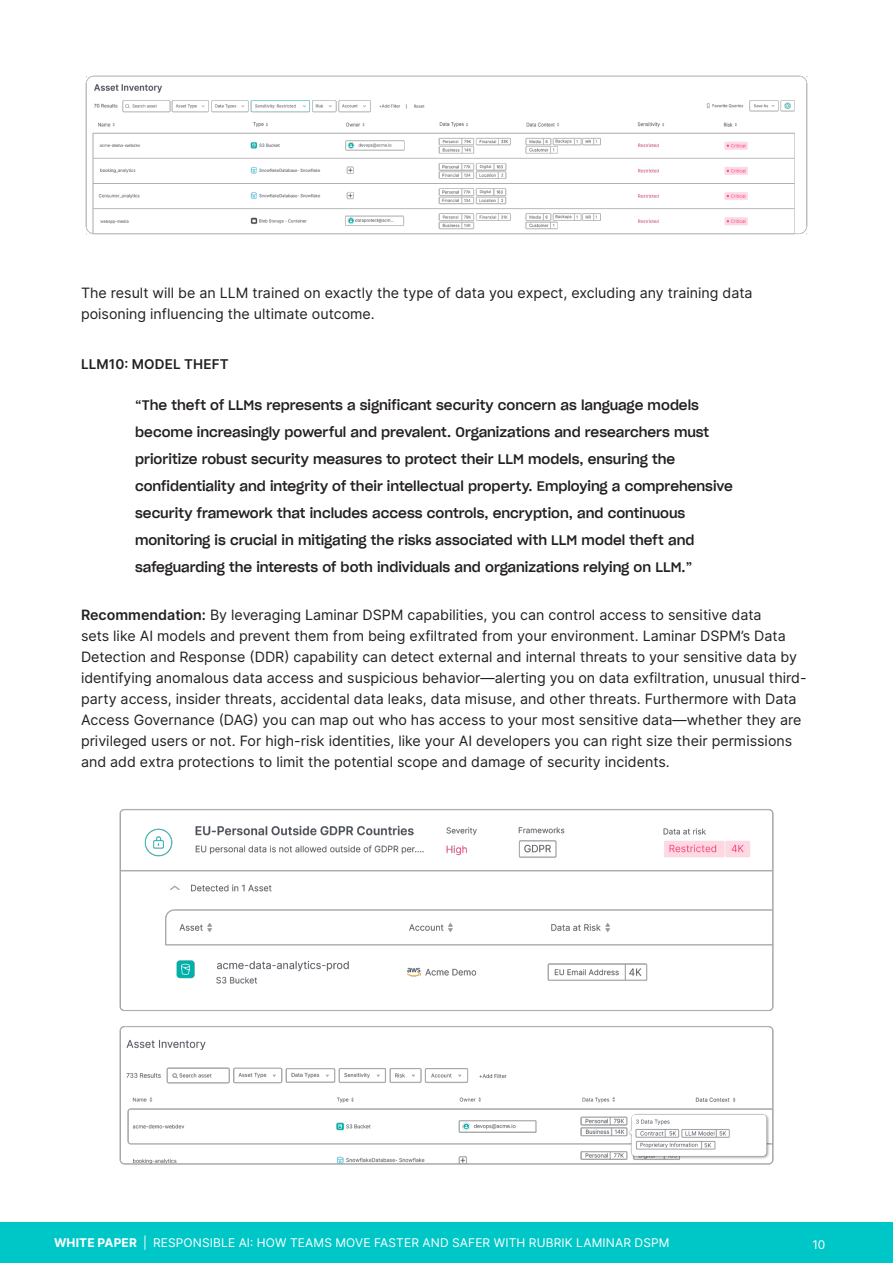
<style>
.page{position:relative;width:893px;height:1263px;background:#fff}
.page>*{position:absolute;margin:0;border:0;box-sizing:border-box;transform-origin:0 0}
.txt_nested_semi_bold{font:14.25px/21px "Inter";color:#231f20}
.txt{font:14.25px/21px "Inter";color:#231f20}
.quote{font:13.5px/27px "Sharp Grotesk Medium 20";color:#231f20}
.H4_X-TOC{font:600 13.5px "Inter";letter-spacing:.01em;color:#231f20}
.t1{font:12px "Inter";letter-spacing:.01em;color:#fff}
.t2{font:700 12px "Inter";color:#fff}
.s1{font-weight:600}
.s2{font-weight:700}
</style>
<div class="page">
<div style="left:0;top:1222px;width:893px;height:41px;background:#00c7c7"></div>
<img style="left:85px;top:75px;width:723px;height:160px">
<img style="left:119px;top:809px;width:655px;height:356px">
<p class="txt" style="left:81px;top:282px;width:673px">The result will be an LLM trained on exactly the type of data you expect, excluding any training data poisoning influencing the ultimate outcome.</p>
<p class="H4_X-TOC" style="left:81px;top:354px;width:149px">LLM10: MODEL THEFT</p>
<p class="quote" style="left:135px;top:391px;width:599px">“The theft of LLMs represents a significant security concern as language models become increasingly powerful and prevalent. Organizations and researchers must prioritize robust security measures to protect their LLM models, ensuring the confidentiality and integrity of their intellectual property. Employing a comprehensive security framework that includes access controls, encryption, and continuous monitoring is crucial in mitigating the risks associated with LLM model theft and safeguarding the interests of both individuals and organizations relying on LLM.”</p>
<p class="txt_nested_semi_bold" style="left:81px;top:604px;width:727px"><span class="s1">Recommendation:</span> By leveraging Laminar DSPM capabilities, you can control access to sensitive data<br>sets like AI models and prevent them from being exfiltrated from your environment. Laminar DSPM’s Data Detection and Response (DDR) capability can detect external and internal threats to your sensitive data by identifying anomalous data access and suspicious behavior—alerting you on data exfiltration, unusual third&shy;party access, insider threats, accidental data leaks, data misuse, and other threats. Furthermore with Data Access Governance (DAG) you can map out who has access to your most sensitive data—whether they are privileged users or not. For high-risk identities, like your AI developers you can right size their permissions and add extra protections to limit the potential scope and damage of security incidents.</p>
<p class="t2" style="left:54px;top:1234px;width:53px">WHITE PAP</p>
<p class="t1" style="left:122px;top:1234px;width:48px"><span class="s2">ER</span> | Responsi</p>
<p class="t1" style="left:213px;top:1234px;width:62px">ble AI: Howteamsmo</p>
<p class="t1" style="left:355px;top:1234px;width:16px">vefasterandsaferwith</p>
<p class="t1" style="left:529px;top:1234px;width:63px">Rubrik Laminar</p>
<p class="t1" style="left:635px;top:1234px;width:36px">DSPM</p>
<p class="t1" style="left:812px;top:1235px;width:15px">10</p>
</div>
